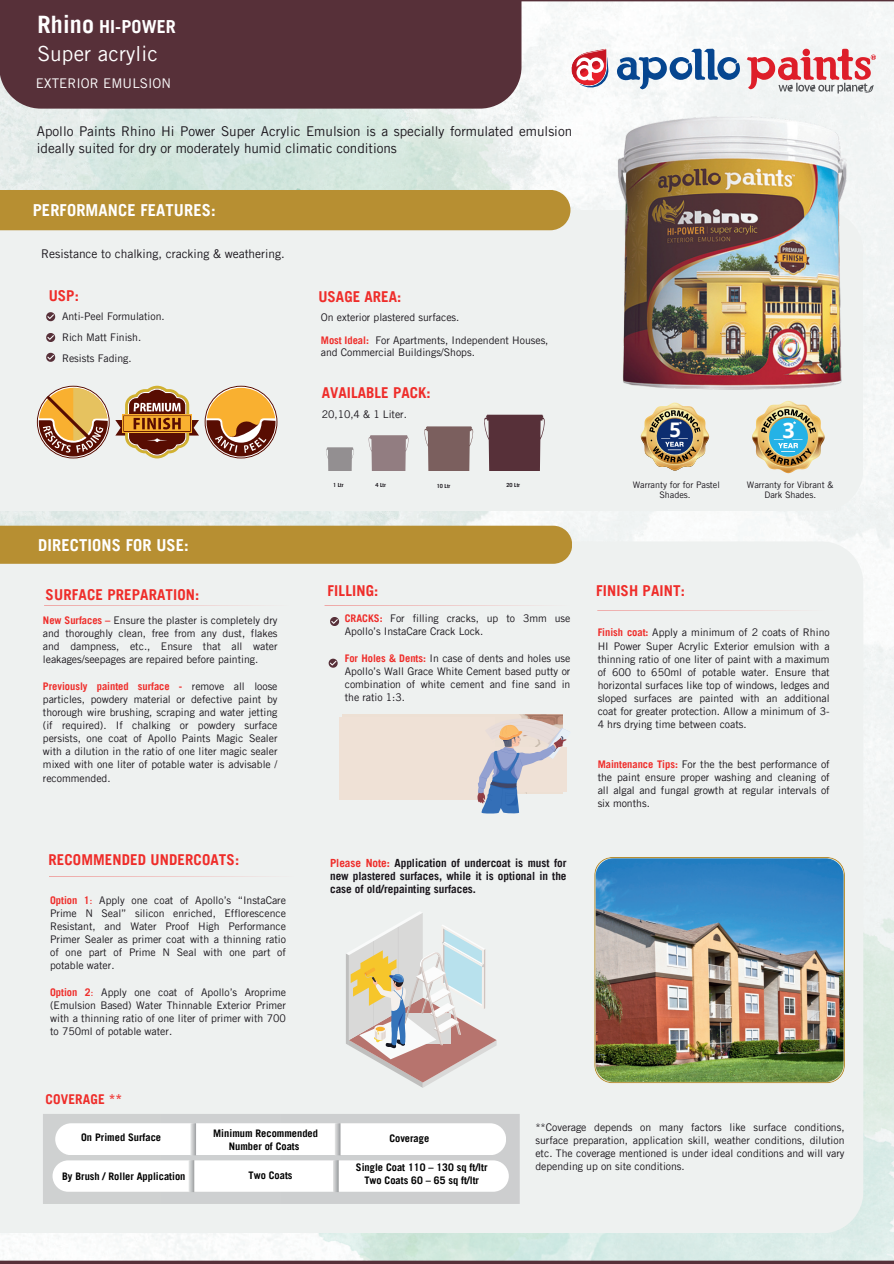
<style>
.page{position:relative;width:894px;height:1264px;background:#fff}
.page>*{position:absolute;margin:0;border:0;box-sizing:border-box;transform-origin:0 0}
.t1{font:700 21.45px "Open Sans";color:#fff}
.t2{font:20.85px "Trade Gothic LT Pro";letter-spacing:.005em;color:#fff}
.t3{font:700 20.1px "Open Sans";color:#fff}
.t4{font:700 18px "Trade Gothic LT Pro";letter-spacing:.005em;color:#fff}
.t5{font:700 16.5px "Trade Gothic LT Pro";letter-spacing:.005em;color:#fff}
.t6{font:700 15px "Trade Gothic LT Pro";letter-spacing:.005em;color:#ee2d2a}
.t7{font:13.5px/16.8px "Trade Gothic LT Pro";letter-spacing:-.005em;color:#19151b}
.t8{font:700 13.5px "Trade Gothic LT Pro";letter-spacing:.005em;color:#ee2d2a}
.t9{font:13.35px "Trade Gothic LT Pro";letter-spacing:.005em;color:#fff}
.t10{font:12px "Trade Gothic LT Pro";letter-spacing:-.005em;color:#19151b}
.t11{font:700 11.25px/13px "Trade Gothic LT Pro";letter-spacing:-.005em;color:#19151b;text-align:justify}
.t12{font:10.5px/13.2px "Trade Gothic LT Pro";letter-spacing:-.005em;color:#19151b;text-align:justify}
.t13{font:700 10.35px/13px "Trade Gothic LT Pro";color:#000;text-align:center}
.t14{font:9px/10.5px "Trade Gothic LT Pro";letter-spacing:-.005em;color:#19151b;text-align:center}
.t15{font:700 5.55px "Trade Gothic LT Pro";letter-spacing:-.005em;color:#19151b}
.s1{font-size:24px}
.s2{font-weight:700;color:#ee2d2a}
.s3{color:#ee2d2a}
</style>
<div class="page">
<div style="left:0;top:541px;width:863px;height:692px;background:#eef1f0"></div>
<div style="left:43px;top:1113px;width:476px;height:90px;background:#ced0d1"></div>
<div style="left:52px;top:1160px;width:456px;height:31px;background:#fff;border-radius:16px"></div>
<hr style="left:44px;top:605px;width:247px;height:1px;background:#ee2d2a">
<div style="left:0;top:210px;width:862px;height:301px;background:#eef1f0"></div>
<div style="left:0;top:190px;width:570px;height:40px;background:#b78f32"></div>
<div style="left:0;top:0;width:521px;height:109px;background:#573039"></div>
<div style="left:353px;top:375px;width:200px;height:6px;background:#eef1f0;border-radius:3px"></div>
<div style="left:55px;top:1123px;width:451px;height:32px;background:#fff;border-radius:16px"></div>
<img style="left:190px;top:1123px;width:6px;height:32px">
<img style="left:335px;top:1123px;width:5px;height:32px">
<img style="left:188px;top:1160px;width:6px;height:31px">
<img style="left:333px;top:1160px;width:5px;height:31px">
<div style="left:0;top:525px;width:572px;height:39px;background:#b78f32"></div>
<hr style="left:0;top:0;width:893px;height:1px;background:#573039">
<hr style="left:0;top:1260px;width:893px;height:3px;background:#573039">
<svg style="left:46px;top:312px;width:9px;height:9px"></svg>
<svg style="left:46px;top:333px;width:9px;height:9px"></svg>
<svg style="left:46px;top:353px;width:9px;height:9px"></svg>
<svg style="left:330px;top:617px;width:9px;height:9px"></svg>
<svg style="left:328px;top:658px;width:9px;height:9px"></svg>
<div style="left:352px;top:838px;width:155px;height:58px;background:#eef1f0"></div>
<hr style="left:324px;top:605px;width:247px;height:1px;background:#ee2d2a">
<div style="left:339px;top:716px;width:155px;height:83px;background:#efe1d6"></div>
<svg style="left:477px;top:711px;width:93px;height:103px;background:#c4c3cc"></svg>
<hr style="left:49px;top:876px;width:247px;height:1px;background:#ee2d2a">
<hr style="left:597px;top:610px;width:247px;height:1px;background:#ee2d2a">
<svg style="left:346px;top:911px;width:150px;height:176px;background:#d9d3cb"></svg>
<hr style="left:305px;top:380px;width:256px;height:1px;background:#eef1f0">
<div style="left:305px;top:395px;width:256px;height:99px;background:#eef1f0;border-radius:9px"></div>
<svg style="left:326px;top:415px;width:219px;height:56px"></svg>
<div style="left:277px;top:471px;width:317px;height:7px;background:#eef1f0"></div>
<svg style="left:616px;top:49px;width:124px;height:40px"></svg>
<svg style="left:567px;top:49px;width:42px;height:44px"></svg>
<svg style="left:746px;top:49px;width:129px;height:44px"></svg>
<img style="left:751px;top:401px;width:73px;height:72px">
<img style="left:760px;top:409px;width:55px;height:56px">
<svg style="left:37px;top:386px;width:240px;height:72px;background:#c49b71"></svg>
<img style="left:598px;top:107px;width:265px;height:293px">
<img style="left:640px;top:402px;width:69px;height:68px">
<img style="left:641px;top:403px;width:67px;height:67px">
<img style="left:594px;top:857px;width:250px;height:226px">
<h3 class="t4" style="left:37px;top:15px;width:140px"><span class="s1">Rhino</span> HI-POWER</h3>
<h2 class="t2" style="left:37px;top:40px;width:122px">Super acrylic</h2>
<p class="t9" style="left:36px;top:75px;width:137px">EXTERIOR EMULSION</p>
<p class="t7" style="left:37px;top:123px;width:536px">Apollo Paints Rhino Hi Power Super Acrylic Emulsion is a specially formulated emulsion ideally suited for dry or moderately humid climatic conditions</p>
<h3 class="t5" style="left:33px;top:200px;width:184px">PERFORMANCE FEATURES:</h3>
<p class="t10" style="left:41px;top:246px;width:245px">Resistance to chalking, cracking &amp; weathering.</p>
<h3 class="t6" style="left:49px;top:287px;width:32px">USP:</h3>
<p class="t12" style="left:62px;top:305px;width:104px;line-height:21px;text-align:left">Anti-Peel Formulation.<br>Rich Matt Finish.<br>Resists Fading.</p>
<h3 class="t5" style="left:38px;top:535px;width:152px">DIRECTIONS FOR USE:</h3>
<h3 class="t6" style="left:318px;top:288px;width:84px">USAGE AREA:</h3>
<p class="t12" style="left:321px;top:305px;width:229px;line-height:23px">On exterior plastered surfaces.<br><span class="s2">Most Ideal:</span> For Apartments, Independent Houses,</p>
<p class="t12" style="left:321px;top:346px;width:155px">and Commercial Buildings/Shops.</p>
<h3 class="t6" style="left:321px;top:384px;width:110px">AVAILABLE PACK:</h3>
<p class="t12" style="left:321px;top:407px;width:87px">20,10,4 &amp; 1 Liter.</p>
<p class="t15" style="left:333px;top:481px;width:12px">1 Ltr</p>
<p class="t15" style="left:375px;top:481px;width:12px">4 Ltr</p>
<p class="t15" style="left:437px;top:482px;width:15px">10 Ltr</p>
<p class="t15" style="left:506px;top:481px;width:15px">20 Ltr</p>
<h3 class="t6" style="left:46px;top:585px;width:155px">SURFACE PREPARATION:</h3>
<h3 class="t6" style="left:327px;top:582px;width:52px">FILLING:</h3>
<p class="t12" style="left:43px;top:613px;width:236px"><span class="s2">New Surfaces –</span> Ensure the plaster is completely dry and thoroughly clean, free from any dust, flakes and dampness, etc., Ensure that all water leakages/seepages are repaired before painting.</p>
<p class="t12" style="left:43px;top:679px;width:236px"><span class="s2">Previously painted surface -</span> remove all loose particles, powdery material or defective paint by thorough wire brushing, scraping and water jetting (if required). If chalking or powdery surface persists, one coat of Apollo Paints Magic Sealer with a dilution in the ratio of one liter magic sealer mixed with one liter of potable water is advisable / recommended.</p>
<h3 class="t6" style="left:48px;top:850px;width:192px">RECOMMENDED UNDERCOATS:</h3>
<p class="t12" style="left:50px;top:893px;width:237px"><span class="s2">Option 1</span><span class="s3">:</span> Apply one coat of Apollo’s “InstaCare Prime N Seal” silicon enriched, Efflorescence Resistant, and Water Proof High Performance Primer Sealer as primer coat with a thinning ratio of one part of Prime N Seal with one part of potable water.</p>
<p class="t12" style="left:50px;top:985px;width:237px"><span class="s2">Option 2</span><span class="s3">:</span> Apply one coat of Apollo’s Aroprime (Emulsion Based) Water Thinnable Exterior Primer with a thinning ratio of one liter of primer with 700 to 750ml of potable water.</p>
<p class="t8" style="left:46px;top:1090px;width:78px">COVERAGE **</p>
<p class="t12" style="left:345px;top:611px;width:227px"><span class="s2">CRACKS:</span> For filling cracks, up to 3mm use<br>Apollo’s InstaCare Crack Lock.</p>
<p class="t12" style="left:345px;top:651px;width:227px"><span class="s2">For Holes &amp; Dents:</span> In case of dents and holes use Apollo’s Wall Grace White Cement based putty or combination of white cement and fine sand in the ratio 1:3.</p>
<p class="t11" style="left:330px;top:856px;width:238px"><span class="s3">Please Note:</span> Application of undercoat is must for new plastered surfaces, while it is optional in the case of old/repainting surfaces.</p>
<h3 class="t3" style="left:669px;top:416px;width:13px">5</h3>
<h1 class="t1" style="left:782px;top:415px;width:14px">3</h1>
<p class="t14" style="left:632px;top:479px;width:89px">Warranty for for Pastel<br>Shades.</p>
<p class="t14" style="left:746px;top:479px;width:88px">Warranty for Vibrant &amp;<br>Dark Shades.</p>
<h3 class="t6" style="left:596px;top:582px;width:90px">FINISH PAINT:</h3>
<p class="t12" style="left:597px;top:626px;width:233px"><span class="s2">Finish coat:</span> Apply a minimum of 2 coats of Rhino HI Power Super Acrylic Exterior emulsion with a thinning ratio of one liter of paint with a maximum of 600 to 650ml of potable water. Ensure that horizontal surfaces like top of windows, ledges and sloped surfaces are painted with an additional coat for greater protection. Allow a minimum of 3- 4 hrs drying time between coats.</p>
<p class="t12" style="left:597px;top:757px;width:233px"><span class="s2">Maintenance Tips:</span> For the the best performance of the paint ensure proper washing and cleaning of all algal and fungal growth at regular intervals of six months.</p>
<p class="t13" style="left:81px;top:1130px;width:81px">On Primed Surface</p>
<p class="t13" style="left:213px;top:1126px;width:106px">Minimum Recommended<br>Number of Coats</p>
<p class="t13" style="left:389px;top:1131px;width:41px">Coverage</p>
<p class="t13" style="left:356px;top:1160px;width:133px">Single Coat 110 – 130 sq ft/ltr<br>Two Coats 60 – 65 sq ft/ltr</p>
<p class="t13" style="left:248px;top:1168px;width:45px">Two Coats</p>
<p class="t13" style="left:62px;top:1169px;width:125px">By Brush / Roller Application</p>
<p class="t12" style="left:535px;top:1120px;width:310px">**Coverage depends on many factors like surface conditions, surface preparation, application skill, weather conditions, dilution etc. The coverage mentioned is under ideal conditions and will vary depending up on site conditions.</p>
</div>
